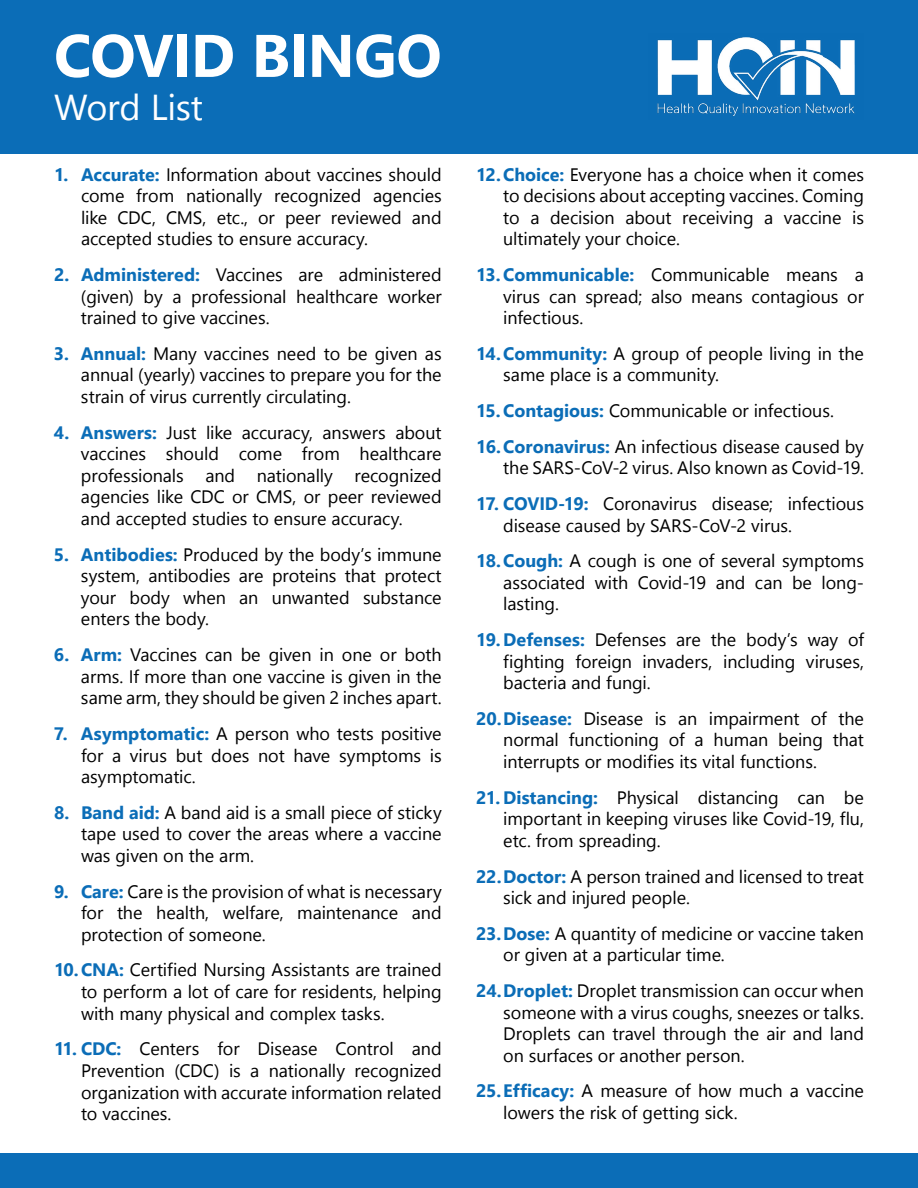
<style>
.page{position:relative;width:918px;height:1188px;background:#fff}
.page>*{position:absolute;margin:0;border:0;box-sizing:border-box;transform-origin:0 0}
.t1{font:700 60px "Nirmala UI";letter-spacing:-.015em;color:#fff}
.t2{font:36px "Nirmala UI";letter-spacing:-.01em;color:#fff}
.t3{font:18px/21.6px "Nirmala UI";letter-spacing:-.005em;color:#000;text-align:justify}
.s1{font-weight:700;color:#0b6db7}
</style>
<div class="page">
<div style="left:0;top:1153px;width:918px;height:35px;background:#0b6db7"></div>
<div style="left:0;top:0;width:918px;height:153px;background:#0b6db7"></div>
<img style="left:657px;top:37px;width:198px;height:79px">
<p class="t1" style="left:54px;top:6px;width:389px">COVID BINGO</p>
<p class="t2" style="left:54px;top:78px;width:151px">Word List</p>
<p class="t3" style="left:81px;top:162px;width:362px;text-indent:-27px"><span class="s1">1. Accurate:</span> Information about vaccines should come from nationally recognized agencies like CDC, CMS, etc., or peer reviewed and accepted studies to ensure accuracy.</p>
<p class="t3" style="left:81px;top:263px;width:362px;text-indent:-27px"><span class="s1">2. Administered:</span> Vaccines are administered (given) by a professional healthcare worker trained to give vaccines.</p>
<p class="t3" style="left:81px;top:341px;width:362px;text-indent:-27px"><span class="s1">3. Annual:</span> Many vaccines need to be given as annual (yearly) vaccines to prepare you for the strain of virus currently circulating.</p>
<p class="t3" style="left:81px;top:420px;width:362px;text-indent:-27px"><span class="s1">4. Answers:</span> Just like accuracy, answers about vaccines should come from healthcare professionals and nationally recognized agencies like CDC or CMS, or peer reviewed and accepted studies to ensure accuracy.</p>
<p class="t3" style="left:81px;top:542px;width:362px;text-indent:-27px"><span class="s1">5. Antibodies:</span> Produced by the body’s immune system, antibodies are proteins that protect your body when an unwanted substance enters the body.</p>
<p class="t3" style="left:81px;top:643px;width:362px;text-indent:-27px"><span class="s1">6. Arm:</span> Vaccines can be given in one or both arms. If more than one vaccine is given in the same arm, they should be given 2 inches apart.</p>
<p class="t3" style="left:81px;top:722px;width:362px;text-indent:-27px"><span class="s1">7. Asymptomatic:</span> A person who tests positive for a virus but does not have symptoms is asymptomatic.</p>
<p class="t3" style="left:81px;top:800px;width:362px;text-indent:-27px"><span class="s1">8. Band aid:</span> A band aid is a small piece of sticky tape used to cover the areas where a vaccine was given on the arm.</p>
<p class="t3" style="left:81px;top:879px;width:362px;text-indent:-27px"><span class="s1">9. Care:</span> Care is the provision of what is necessary for the health, welfare, maintenance and protection of someone.</p>
<p class="t3" style="left:81px;top:958px;width:362px;text-indent:-27px"><span class="s1">10. CNA:</span> Certified Nursing Assistants are trained to perform a lot of care for residents, helping with many physical and complex tasks.</p>
<p class="t3" style="left:81px;top:1037px;width:362px;text-indent:-27px"><span class="s1">11. CDC:</span> Centers for Disease Control and Prevention (CDC) is a nationally recognized organization with accurate information related to vaccines.</p>
<p class="t3" style="left:503px;top:162px;width:362px;text-indent:-27px"><span class="s1">12. Choice:</span> Everyone has a choice when it comes to decisions about accepting vaccines. Coming to a decision about receiving a vaccine is ultimately your choice.</p>
<p class="t3" style="left:503px;top:263px;width:362px;text-indent:-27px"><span class="s1">13. Communicable:</span> Communicable means a virus can spread; also means contagious or infectious.</p>
<p class="t3" style="left:503px;top:341px;width:362px;text-indent:-27px"><span class="s1">14. Community:</span> A group of people living in the same place is a community.</p>
<p class="t3" style="left:476px;top:399px;width:359px"><span class="s1">15. Contagious:</span> Communicable or infectious.</p>
<p class="t3" style="left:476px;top:434px;width:389px;text-align:right"><span class="s1">16.Coronavirus:</span> An infectious disease caused by the SARS-CoV-2 virus. Also known as Covid-19.</p>
<p class="t3" style="left:503px;top:492px;width:362px;text-indent:-27px"><span class="s1">17. COVID-19:</span> Coronavirus disease; infectious disease caused by SARS-CoV-2 virus.</p>
<p class="t3" style="left:503px;top:549px;width:362px;text-indent:-27px"><span class="s1">18.Cough:</span> A cough is one of several symptoms associated with Covid-19 and can be long&shy;lasting.</p>
<p class="t3" style="left:476px;top:628px;width:389px"><span class="s1">19. Defenses:</span> Defenses are the body’s way of</p>
<p class="t3" style="left:503px;top:649px;width:362px">fighting foreign invaders, including viruses, bacteria and fungi.</p>
<p class="t3" style="left:503px;top:706px;width:362px;text-indent:-27px"><span class="s1">20.Disease:</span> Disease is an impairment of the normal functioning of a human being that interrupts or modifies its vital functions.</p>
<p class="t3" style="left:503px;top:785px;width:362px;text-indent:-27px"><span class="s1">21. Distancing:</span> Physical distancing can be important in keeping viruses like Covid-19, flu, etc. from spreading.</p>
<p class="t3" style="left:503px;top:864px;width:362px;text-indent:-27px"><span class="s1">22.Doctor:</span> A person trained and licensed to treat sick and injured people.</p>
<p class="t3" style="left:503px;top:921px;width:362px;text-indent:-27px"><span class="s1">23.Dose:</span> A quantity of medicine or vaccine taken or given at a particular time.</p>
<p class="t3" style="left:503px;top:979px;width:362px;text-indent:-27px"><span class="s1">24.Droplet:</span> Droplet transmission can occur when someone with a virus coughs, sneezes or talks.<br>Droplets can travel through the air and land on surfaces or another person.</p>
<p class="t3" style="left:503px;top:1079px;width:362px;text-indent:-27px"><span class="s1">25.Efficacy:</span> A measure of how much a vaccine lowers the risk of getting sick.</p>
</div>
